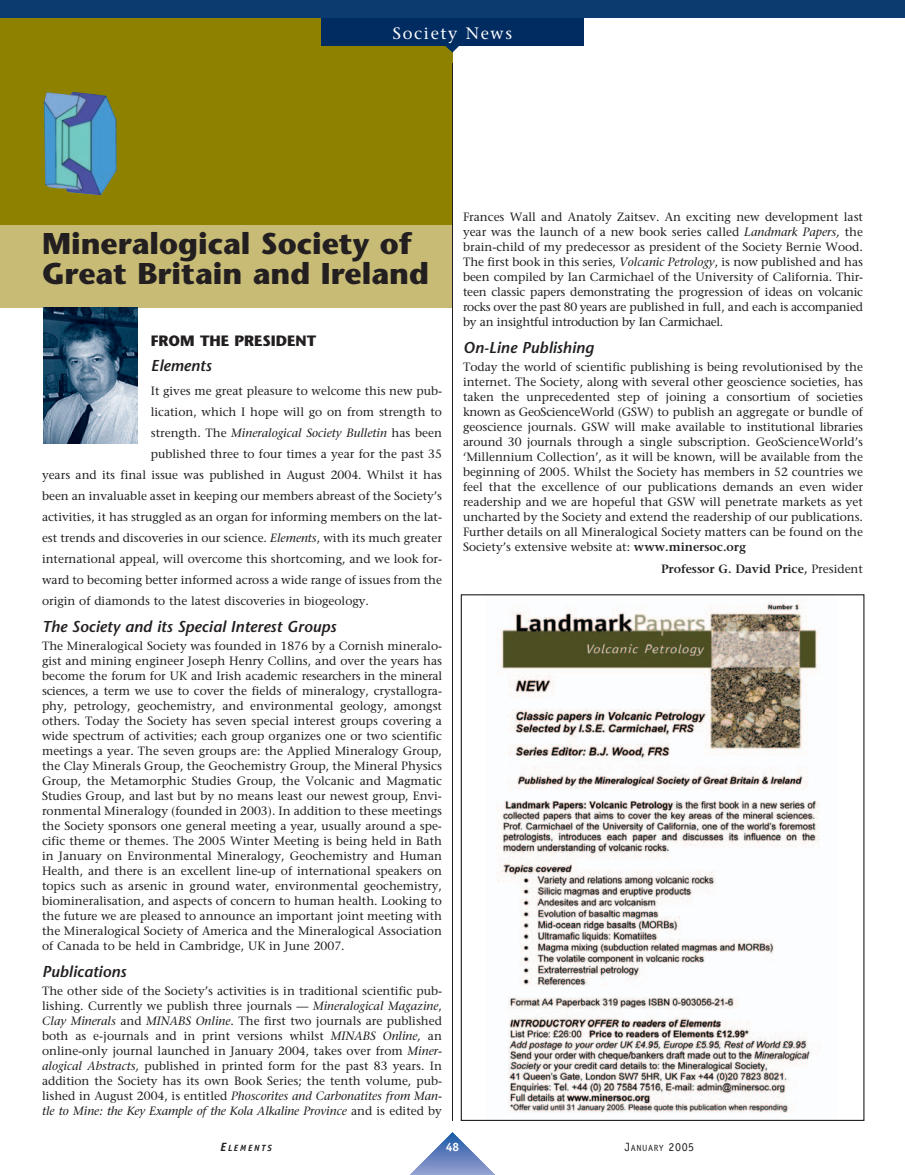
<style>
.page{position:relative;width:905px;height:1175px;background:#fff}
.page>*{position:absolute;margin:0;border:0;box-sizing:border-box;transform-origin:0 0}
.t1{font:700 30px/30px "Stone Sans";color:#231f20}
.t2{font:16.5px "Stone Serif";letter-spacing:.1em;color:#fff}
.t3{font:italic 600 15.75px "Stone Sans";color:#231f20}
.t4{font:700 15px "Stone Sans";color:#231f20}
.t5{font:12px/15px "Stone Serif";color:#231f20;text-align:justify}
.t6{font:italic 12px "Stone Serif";color:#231f20}
.t7{font:600 12px "Stone Serif";color:#231f20}
.t8{font:700 12px "Officina Sans";color:#fff}
.t9{font:9px "Officina Sans";letter-spacing:.065em;color:#231f20}
.t10{font:italic 700 9px "Officina Sans";letter-spacing:.2em;color:#231f20}
.s1{font-style:italic}
.s2{font-weight:600}
.s3{font-weight:400}
.s4{font-style:normal}
.s5{font-size:12px}
</style>
<div class="page">
<div style="left:0;top:0;width:452px;height:256px;background:#8f8100"></div>
<div style="left:0;top:225px;width:452px;height:83px;background:#c7bb76"></div>
<img style="left:44px;top:307px;width:93px;height:136px">
<hr style="left:396px;top:1174px;width:113px;height:1px;background:#93a3d1">
<hr style="left:396px;top:1173px;width:113px;height:1px;background:#90a1d0">
<hr style="left:396px;top:1172px;width:113px;height:1px;background:#8d9ecf">
<hr style="left:396px;top:1171px;width:113px;height:1px;background:#8b9cce">
<hr style="left:396px;top:1170px;width:113px;height:1px;background:#89c">
<hr style="left:396px;top:1169px;width:113px;height:1px;background:#8597cb">
<hr style="left:396px;top:1168px;width:113px;height:1px;background:#8294c9">
<hr style="left:396px;top:1167px;width:113px;height:1px;background:#8092c8">
<hr style="left:396px;top:1166px;width:113px;height:1px;background:#7c90c7">
<hr style="left:396px;top:1165px;width:113px;height:1px;background:#7a8ec6">
<hr style="left:396px;top:1164px;width:113px;height:1px;background:#778cc5">
<hr style="left:396px;top:1163px;width:113px;height:1px;background:#748ac4">
<hr style="left:396px;top:1162px;width:113px;height:1px;background:#7289c3">
<hr style="left:396px;top:1161px;width:113px;height:1px;background:#7086c2">
<hr style="left:396px;top:1160px;width:113px;height:1px;background:#6d85c1">
<hr style="left:396px;top:1159px;width:113px;height:1px;background:#6982c0">
<hr style="left:396px;top:1158px;width:113px;height:1px;background:#6880bf">
<hr style="left:396px;top:1157px;width:113px;height:1px;background:#647fbe">
<hr style="left:396px;top:1156px;width:113px;height:1px;background:#617dbd">
<hr style="left:396px;top:1155px;width:113px;height:1px;background:#5e7bbc">
<hr style="left:396px;top:1154px;width:113px;height:1px;background:#5b79bb">
<hr style="left:396px;top:1153px;width:113px;height:1px;background:#5877b9">
<hr style="left:396px;top:1152px;width:113px;height:1px;background:#5575b8">
<hr style="left:396px;top:1151px;width:113px;height:1px;background:#5273b7">
<hr style="left:396px;top:1150px;width:113px;height:1px;background:#5072b7">
<hr style="left:396px;top:1149px;width:113px;height:1px;background:#4c70b5">
<hr style="left:396px;top:1148px;width:113px;height:1px;background:#476fb5">
<hr style="left:396px;top:1147px;width:113px;height:1px;background:#446db4">
<hr style="left:396px;top:1146px;width:113px;height:1px;background:#416cb3">
<hr style="left:396px;top:1145px;width:113px;height:1px;background:#3c6ab2">
<hr style="left:396px;top:1144px;width:113px;height:1px;background:#3369b1">
<hr style="left:396px;top:1143px;width:113px;height:1px;background:#3167b0">
<hr style="left:396px;top:1142px;width:113px;height:1px;background:#2f66b0">
<hr style="left:396px;top:1141px;width:113px;height:1px;background:#2d65af">
<hr style="left:396px;top:1140px;width:113px;height:1px;background:#2a63ae">
<hr style="left:396px;top:1139px;width:113px;height:1px;background:#2762ad">
<hr style="left:396px;top:1138px;width:113px;height:1px;background:#2460ac">
<hr style="left:396px;top:1137px;width:113px;height:1px;background:#225eab">
<hr style="left:396px;top:1136px;width:113px;height:1px;background:#1e5da9">
<hr style="left:396px;top:1135px;width:113px;height:1px;background:#1c5ba8">
<hr style="left:396px;top:1134px;width:113px;height:1px;background:#175aa8">
<hr style="left:396px;top:1133px;width:113px;height:1px;background:#1158a7">
<hr style="left:396px;top:1132px;width:113px;height:1px;background:#0856a6">
<hr style="left:452px;top:63px;width:1px;height:1057px;background:#231f20">
<div style="left:321px;top:0;width:263px;height:45px;background:#002c62"></div>
<svg style="left:444px;top:45px;width:16px;height:7px"></svg>
<div style="left:0;top:0;width:904px;height:18px;background:#0b3b6f"></div>
<img style="left:497px;top:601px;width:323px;height:512px">
<img style="left:44px;top:92px;width:72px;height:103px">
<h2 class="t2" style="left:393px;top:27px;width:121px">Society News</h2>
<p class="t5" style="left:463px;top:210px;width:401px">Frances Wall and Anatoly Zaitsev. An exciting new development last year was the launch of a new book series called <span class="s1">Landmark Papers,</span> the brain-child of my predecessor as president of the Society Bernie Wood.<br>The first book in this series, <span class="s1">Volcanic Petrology</span>, is now published and has been compiled by Ian Carmichael of the University of California. Thir&shy;teen classic papers demonstrating the progression of ideas on volcanic rocks over the past 80 years are published in full, and each is accompanied by an insightful introduction by Ian Carmichael.</p>
<h3 class="t3" style="left:463px;top:341px;width:132px">On-Line Publishing</h3>
<p class="t5" style="left:463px;top:360px;width:401px">Today the world of scientific publishing is being revolutionised by the internet. The Society, along with several other geoscience societies, has taken the unprecedented step of joining a consortium of societies known as GeoScienceWorld (GSW) to publish an aggregate or bundle of geoscience journals. GSW will make available to institutional libraries around 30 journals through a single subscription. GeoScienceWorld’s ‘Millennium Collection’, as it will be known, will be available from the beginning of 2005. Whilst the Society has members in 52 countries we feel that the excellence of our publications demands an even wider readership and we are hopeful that GSW will penetrate markets as yet uncharted by the Society and extend the readership of our publications.<br>Further details on all Mineralogical Society matters can be found on the Society’s extensive website at: <span class="s2">www.minersoc.org</span></p>
<p class="t7" style="left:661px;top:564px;width:203px">Professor G. David Price, <span class="s3">President</span></p>
<h1 class="t1" style="left:42px;top:232px;width:388px">Mineralogical Society of<br>Great Britain and Ireland</h1>
<p class="t4" style="left:151px;top:335px;width:167px">FROM THE PRESIDENT</p>
<h3 class="t3" style="left:151px;top:359px;width:62px">Elements</h3>
<p class="t5" style="left:151px;top:384px;width:293px">It gives me great pleasure to welcome this new pub-</p>
<p class="t5" style="left:151px;top:405px;width:293px">lication, which I hope will go on from strength to</p>
<p class="t6" style="left:151px;top:428px;width:293px"><span class="s4">strength. The</span> Mineralogical Society Bulletin <span class="s4">has been</span></p>
<p class="t5" style="left:151px;top:447px;width:293px">published three to four times a year for the past 35</p>
<p class="t5" style="left:42px;top:468px;width:401px">years and its final issue was published in August 2004. Whilst it has</p>
<p class="t5" style="left:42px;top:489px;width:401px">been an invaluable asset in keeping our members abreast of the Society’s</p>
<p class="t5" style="left:42px;top:510px;width:401px">activities, it has struggled as an organ for informing members on the lat-</p>
<p class="t5" style="left:42px;top:531px;width:401px">est trends and discoveries in our science. <span class="s1">Elements</span>, with its much greater</p>
<p class="t5" style="left:42px;top:552px;width:401px">international appeal, will overcome this shortcoming, and we look for-</p>
<p class="t5" style="left:42px;top:573px;width:401px">ward to becoming better informed across a wide range of issues from the</p>
<p class="t5" style="left:42px;top:594px;width:328px">origin of diamonds to the latest discoveries in biogeology.</p>
<h3 class="t3" style="left:42px;top:620px;width:296px">The Society and its Special Interest Groups</h3>
<p class="t5" style="left:42px;top:639px;width:401px">The Mineralogical Society was founded in 1876 by a Cornish mineralo&shy;gist and mining engineer Joseph Henry Collins, and over the years has become the forum for UK and Irish academic researchers in the mineral sciences, a term we use to cover the fields of mineralogy, crystallogra&shy;phy, petrology, geochemistry, and environmental geology, amongst others. Today the Society has seven special interest groups covering a wide spectrum of activities; each group organizes one or two scientific meetings a year. The seven groups are: the Applied Mineralogy Group, the Clay Minerals Group, the Geochemistry Group, the Mineral Physics Group, the Metamorphic Studies Group, the Volcanic and Magmatic Studies Group, and last but by no means least our newest group, Envi&shy;ronmental Mineralogy (founded in 2003). In addition to these meetings the Society sponsors one general meeting a year, usually around a spe&shy;cific theme or themes. The 2005 Winter Meeting is being held in Bath in January on Environmental Mineralogy, Geochemistry and Human Health, and there is an excellent line-up of international speakers on topics such as arsenic in ground water, environmental geochemistry, biomineralisation, and aspects of concern to human health. Looking to the future we are pleased to announce an important joint meeting with the Mineralogical Society of America and the Mineralogical Association of Canada to be held in Cambridge, UK in June 2007.</p>
<h3 class="t3" style="left:42px;top:965px;width:86px">Publications</h3>
<p class="t5" style="left:42px;top:984px;width:401px">The other side of the Society’s activities is in traditional scientific pub&shy;lishing. Currently we publish three journals — <span class="s1">Mineralogical Magazine</span>, <span class="s1">Clay Minerals</span> and <span class="s1">MINABS Online</span>. The first two journals are published both as e-journals and in print versions whilst <span class="s1">MINABS Online,</span> an online-only journal launched in January 2004, takes over from <span class="s1">Miner&shy;alogical Abstracts,</span> published in printed form for the past 83 years. In addition the Society has its own Book Series; the tenth volume, pub&shy;lished in August 2004, is entitled <span class="s1">Phoscorites and Carbonatites from Man&shy;tle to Mine: the Key Example of the Kola Alkaline Province</span> and is edited by</p>
<p class="t10" style="left:220px;top:1144px;width:53px"><span class="s5">E</span>LEMENTS</p>
<p class="t8" style="left:446px;top:1142px;width:15px">48</p>
<p class="t9" style="left:625px;top:1144px;width:71px"><span class="s5">J</span>ANUARY <span class="s5">2005</span></p>
</div>
